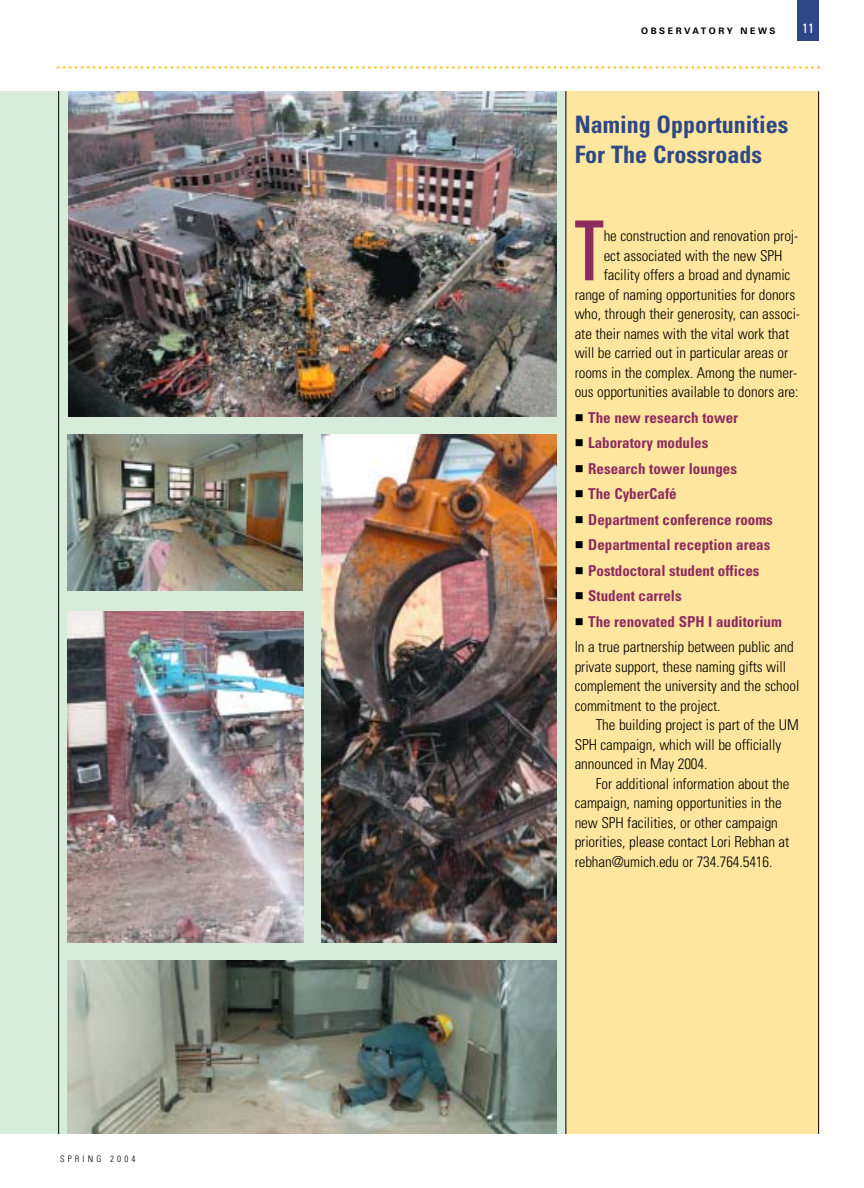
<style>
.page{position:relative;width:864px;height:1188px;background:#fff}
.page>*{position:absolute;margin:0;border:0;box-sizing:border-box;transform-origin:0 0}
.t1{font:ultra-condensed 82.8px "Univers";color:#8d2b5f}
.t2{font:700 condensed 24px/30px "Univers";color:#2e4886}
.t3{font:300 condensed 15px/19.5px "Univers";letter-spacing:-.005em;color:#000}
.t4{font:700 condensed 15px/25.5px "Univers";color:#8d2b5f}
.t5{font:condensed 13.5px "Univers";color:#fff}
.t6{font:700 9px "Univers";letter-spacing:.28em;color:#000}
.t7{font:300 condensed 9px "Univers";letter-spacing:.355em;color:#000}
</style>
<div class="page">
<div style="left:566px;top:91px;width:253px;height:1043px;background:#fee69e"></div>
<div style="left:797px;top:0;width:22px;height:40px;background:#2e4886"></div>
<svg style="left:57px;top:66px;width:763px;height:3px"></svg>
<div style="left:0;top:91px;width:566px;height:1043px;background:#d7ecda"></div>
<hr style="left:566px;top:91px;width:1px;height:1043px;background:#000">
<hr style="left:58px;top:91px;width:1px;height:1043px;background:#000">
<hr style="left:818px;top:91px;width:1px;height:1043px;background:#000">
<img style="left:68px;top:91px;width:489px;height:325px">
<img style="left:68px;top:435px;width:235px;height:155px">
<img style="left:68px;top:611px;width:235px;height:332px">
<img style="left:321px;top:435px;width:236px;height:507px">
<img style="left:68px;top:961px;width:489px;height:173px">
<p class="t7" style="left:60px;top:1156px;width:77px">SPRING 2004</p>
<p class="t6" style="left:641px;top:27px;width:136px">OBSERVATORY NEWS</p>
<p class="t5" style="left:802px;top:23px;width:13px">11</p>
<h2 class="t2" style="left:575px;top:112px;width:215px">Naming Opportunities<br>For The Crossroads</h2>
<h1 class="t1" style="left:575px;top:221px;width:31px">T</h1>
<p class="t3" style="left:604px;top:228px;width:196px">he construction and renovation proj-</p>
<p class="t3" style="left:604px;top:247px;width:180px">ect associated with the new SPH</p>
<p class="t3" style="left:604px;top:267px;width:188px">facility offers a broad and dynamic</p>
<p class="t3" style="left:575px;top:286px;width:222px">range of naming opportunities for donors</p>
<p class="t3" style="left:575px;top:306px;width:227px">who, through their generosity, can associ-</p>
<p class="t3" style="left:575px;top:325px;width:216px">ate their names with the vital work that</p>
<p class="t3" style="left:575px;top:345px;width:215px">will be carried out in particular areas or</p>
<p class="t3" style="left:575px;top:364px;width:224px">rooms in the complex. Among the numer-</p>
<p class="t3" style="left:575px;top:384px;width:225px">ous opportunities available to donors are:</p>
<p class="t4" style="left:588px;top:406px;width:195px">The new research tower<br>Laboratory modules<br>Research tower lounges<br>The CyberCafé<br>Department conference rooms<br>Departmental reception areas<br>Postdoctoral student offices<br>Student carrels<br>The renovated SPH I auditorium</p>
<p class="t3" style="left:575px;top:639px;width:226px">In a true partnership between public and private support, these naming gifts will complement the university and the school commitment to the project.</p>
<p class="t3" style="left:575px;top:717px;width:226px;text-indent:21px">The building project is part of the UM<br>SPH campaign, which will be officially announced in May 2004.</p>
<p class="t3" style="left:575px;top:775px;width:216px;text-indent:21px">For additional information about the campaign, naming opportunities in the new SPH facilities, or other campaign priorities, please contact Lori Rebhan at rebhan@umich.edu or 734.764.5416.</p>
</div>
